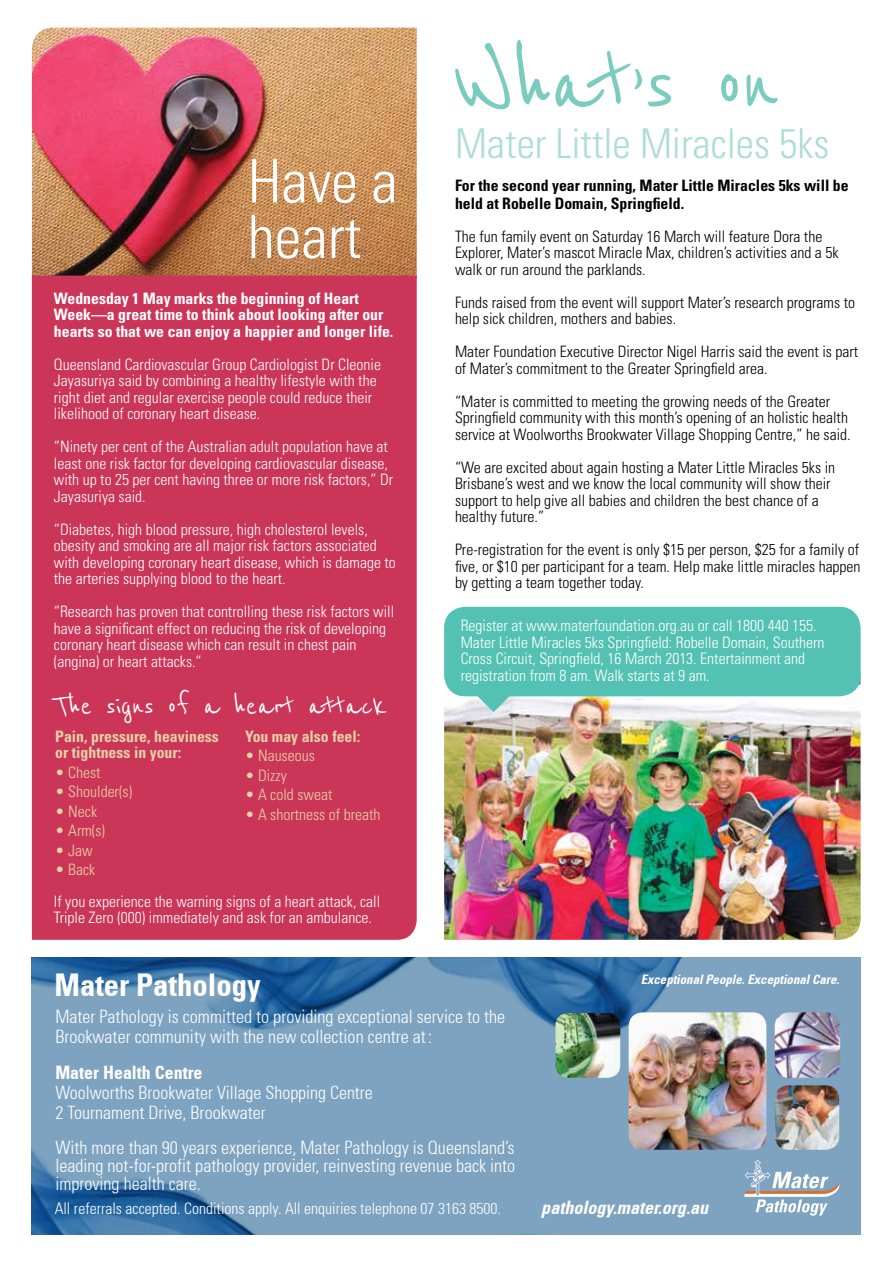
<style>
.page{position:relative;width:893px;height:1263px;background:#fff}
.page>*{position:absolute;margin:0;border:0;box-sizing:border-box;transform-origin:0 0}
.t1{font:105.9px "Reenie Beanie";letter-spacing:-.025em;color:#7bccc0}
.t2{font:300 condensed 60px/55.5px "Univers";color:#fff}
.t3{font:300 condensed 41.1px "Univers";color:#adddd5}
.t4{font:33px "Reenie Beanie";color:#fff}
.t5{font:700 condensed 30.6px "Univers";color:#fff}
.t6{font:300 condensed 18.15px/19.6px "Univers";color:#fff}
.t7{font:italic 700 condensed 18.15px "Univers";color:#fff}
.t8{font:700 condensed 18.15px "Univers";color:#fff}
.t9{font:300 condensed 15.75px/16.5px "Univers";color:#fff}
.t10{font:300 condensed 15.75px/16.5px "Univers";color:#000}
.t11{font:700 condensed 15.75px/16.5px "Univers";color:#fff}
.t12{font:700 condensed 15.75px/18px "Univers";color:#000}
.t13{font:300 condensed 15.75px "Univers";color:#e7d2a5}
.t14{font:700 condensed 15.75px/16.5px "Univers";color:#e7d2a5}
.t15{font:italic 700 condensed 12.75px "Univers";color:#fff}
</style>
<div class="page">
<img style="left:444px;top:679px;width:417px;height:261px">
<svg style="left:475px;top:696px;width:38px;height:16px"></svg>
<div style="left:444px;top:607px;width:417px;height:89px;background:#53c1b3;border-radius:21px"></div>
<img style="left:32px;top:28px;width:385px;height:248px">
<div style="left:32px;top:276px;width:385px;height:664px;background:#cb3558"></div>
<svg style="left:32px;top:957px;width:829px;height:278px;background:#6e98b9"></svg>
<img style="left:555px;top:1013px;width:65px;height:65px">
<img style="left:629px;top:1012px;width:137px;height:138px">
<img style="left:775px;top:1085px;width:64px;height:65px">
<img style="left:775px;top:1012px;width:65px;height:66px">
<svg style="left:744px;top:1160px;width:95px;height:56px"></svg>
<h2 class="t2" style="left:248px;top:153px;width:151px">Have a heart</h2>
<p class="t11" style="left:54px;top:289px;width:341px">Wednesday 1 May marks the beginning of Heart<br>Week—a great time to think about looking after our hearts so that we can enjoy a happier and longer life.</p>
<p class="t9" style="left:54px;top:356px;width:329px">Queensland Cardiovascular Group Cardiologist Dr Cleonie Jayasuriya said by combining a healthy lifestyle with the right diet and regular exercise people could reduce their likelihood of coronary heart disease.</p>
<p class="t9" style="left:54px;top:438px;width:341px">“Ninety per cent of the Australian adult population have at least one risk factor for developing cardiovascular disease, with up to 25 per cent having three or more risk factors,” Dr Jayasuriya said.</p>
<p class="t9" style="left:54px;top:521px;width:343px">“Diabetes, high blood pressure, high cholesterol levels, obesity and smoking are all major risk factors associated with developing coronary heart disease, which is damage to the arteries supplying blood to the heart.</p>
<p class="t9" style="left:54px;top:603px;width:342px">“Research has proven that controlling these risk factors will have a significant effect on reducing the risk of developing coronary heart disease which can result in chest pain (angina) or heart attacks.”</p>
<h3 class="t4" style="left:54px;top:687px;width:334px">The signs of a heart attack</h3>
<p class="t14" style="left:55px;top:727px;width:165px">Pain, pressure, heaviness or tightness in your:</p>
<p class="t13" style="left:55px;top:763px;width:47px">• Chest</p>
<p class="t13" style="left:55px;top:782px;width:78px">• Shoulder(s)</p>
<p class="t13" style="left:55px;top:802px;width:43px">• Neck</p>
<p class="t13" style="left:55px;top:821px;width:51px">• Arm(s)</p>
<p class="t13" style="left:55px;top:841px;width:39px">• Jaw</p>
<p class="t13" style="left:55px;top:860px;width:42px">• Back</p>
<p class="t14" style="left:245px;top:728px;width:117px">You may also feel:</p>
<p class="t13" style="left:245px;top:746px;width:71px">• Nauseous</p>
<p class="t13" style="left:245px;top:766px;width:43px">• Dizzy</p>
<p class="t13" style="left:245px;top:785px;width:89px">• A cold sweat</p>
<p class="t13" style="left:245px;top:805px;width:137px">• A shortness of breath</p>
<p class="t9" style="left:54px;top:893px;width:328px">If you experience the warning signs of a heart attack, call<br>Triple Zero (000) immediately and ask for an ambulance.</p>
<h1 class="t1" style="left:455px;top:24px;width:325px">What’s on</h1>
<h3 class="t3" style="left:455px;top:118px;width:376px">Mater Little Miracles 5ks</h3>
<p class="t12" style="left:455px;top:176px;width:395px">For the second year running, Mater Little Miracles 5ks will be held at Robelle Domain, Springfield.</p>
<p class="t10" style="left:455px;top:227px;width:385px">The fun family event on Saturday 16 March will feature Dora the<br>Explorer, Mater’s mascot Miracle Max, children’s activities and a 5k walk or run around the parklands.</p>
<p class="t10" style="left:455px;top:293px;width:402px">Funds raised from the event will support Mater’s research programs to help sick children, mothers and babies.</p>
<p class="t10" style="left:455px;top:343px;width:405px">Mater Foundation Executive Director Nigel Harris said the event is part of Mater’s commitment to the Greater Springfield area.</p>
<p class="t10" style="left:455px;top:392px;width:397px">“Mater is committed to meeting the growing needs of the Greater<br>Springfield community with this month’s opening of an holistic health service at Woolworths Brookwater Village Shopping Centre,” he said.</p>
<p class="t10" style="left:455px;top:459px;width:382px">“We are excited about again hosting a Mater Little Miracles 5ks in Brisbane’s west and we know the local community will show their support to help give all babies and children the best chance of a healthy future.”</p>
<p class="t10" style="left:455px;top:541px;width:407px;text-align:justify">Pre-registration for the event is only $15 per person, $25 for a family of five, or $10 per participant for a team. Help make little miracles happen by getting a team together today.</p>
<p class="t9" style="left:461px;top:617px;width:365px">Register at www.materfoundation.org.au or call 1800 440 155.<br>Mater Little Miracles 5ks Springfield: Robelle Domain, Southern Cross Circuit, Springfield, 16 March 2013. Entertainment and registration from 8 am. Walk starts at 9 am.</p>
<h3 class="t5" style="left:55px;top:967px;width:208px">Mater Pathology</h3>
<p class="t15" style="left:641px;top:972px;width:200px">Exceptional People. Exceptional Care.</p>
<p class="t6" style="left:55px;top:1007px;width:451px">Mater Pathology is committed to providing exceptional service to the<br>Brookwater community with the new collection centre at :</p>
<p class="t8" style="left:55px;top:1062px;width:149px">Mater Health Centre</p>
<p class="t6" style="left:55px;top:1083px;width:319px">Woolworths Brookwater Village Shopping Centre<br>2 Tournament Drive, Brookwater</p>
<p class="t6" style="left:55px;top:1138px;width:461px;line-height:18.1px;text-align:justify">With more than 90 years experience, Mater Pathology is Queensland’s leading not-for-profit pathology provider, reinvesting revenue back into improving health care.</p>
<p class="t9" style="left:55px;top:1200px;width:448px">All referrals accepted. Conditions apply. All enquiries telephone 07 3163 8500.</p>
<p class="t7" style="left:541px;top:1196px;width:168px">pathology.mater.org.au</p>
</div>
